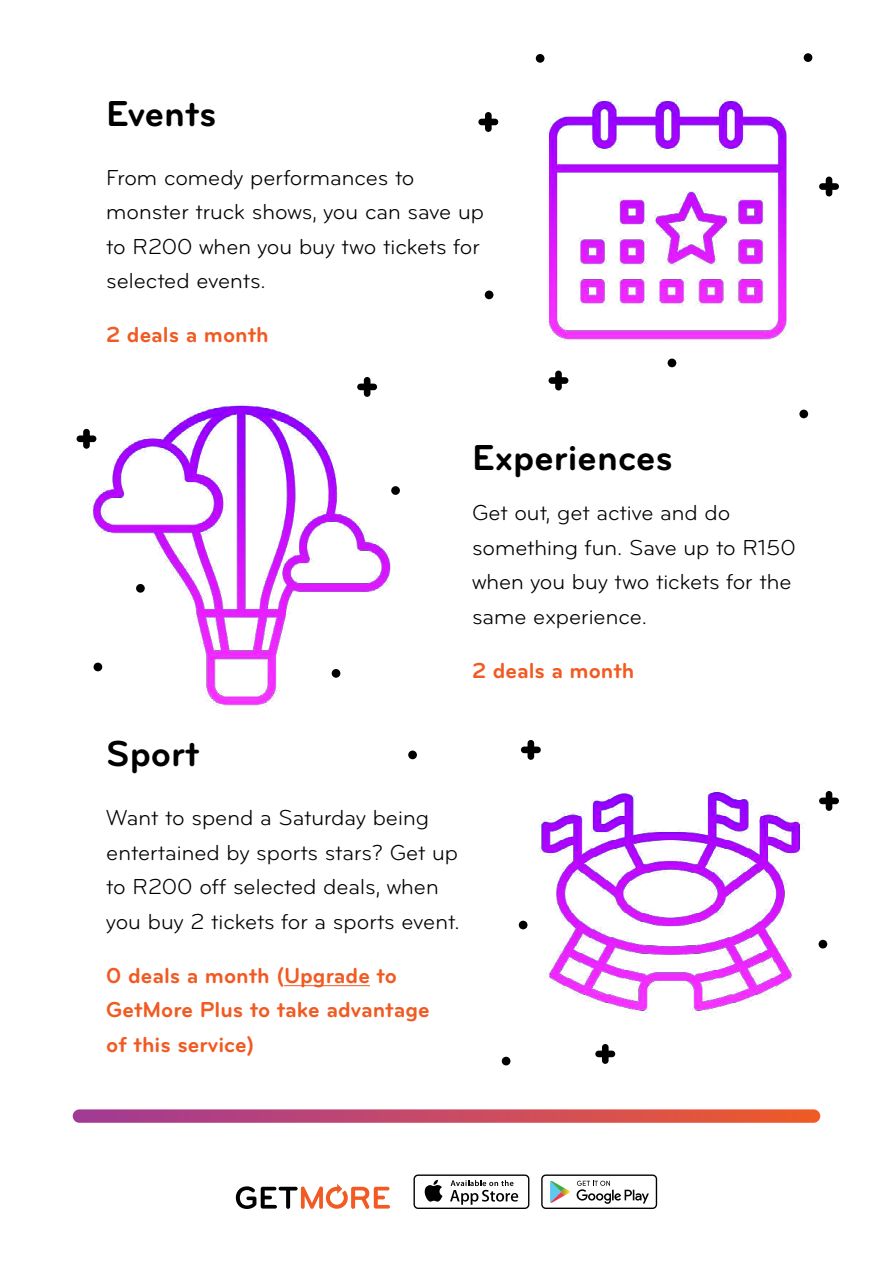
<style>
.page{position:relative;width:893px;height:1263px;background:#fff}
.page>*{position:absolute;margin:0;border:0;box-sizing:border-box;transform-origin:0 0}
.t1{font:700 37.5px "Bryant";color:#000}
.t2{font:22.5px/34.5px "Bryant";color:#000}
.t3{font:700 22.5px/34.5px "Bryant";color:#f15a22}
</style>
<div class="page">
<img style="left:506px;top:749px;width:322px;height:317px">
<img style="left:76px;top:386px;width:315px;height:320px">
<img style="left:547px;top:99px;width:240px;height:283px">
<hr style="left:284px;top:985px;width:86px;height:1px;background:#f15a22">
<svg style="left:73px;top:1109px;width:747px;height:14px;background:#ca5269"></svg>
<svg style="left:478px;top:112px;width:20px;height:20px"></svg>
<svg style="left:819px;top:177px;width:20px;height:19px"></svg>
<svg style="left:521px;top:740px;width:20px;height:20px"></svg>
<svg style="left:77px;top:429px;width:19px;height:20px"></svg>
<div style="left:536px;top:54px;width:8px;height:9px;background:#000;border-radius:50%"></div>
<div style="left:668px;top:359px;width:8px;height:8px;background:#000;border-radius:50%"></div>
<div style="left:799px;top:410px;width:9px;height:8px;background:#000;border-radius:50%"></div>
<div style="left:804px;top:53px;width:8px;height:9px;background:#000;border-radius:50%"></div>
<div style="left:485px;top:291px;width:8px;height:8px;background:#000;border-radius:50%"></div>
<div style="left:519px;top:921px;width:8px;height:8px;background:#000;border-radius:50%"></div>
<div style="left:136px;top:584px;width:9px;height:9px;background:#000;border-radius:50%"></div>
<div style="left:819px;top:940px;width:8px;height:8px;background:#000;border-radius:50%"></div>
<div style="left:94px;top:663px;width:8px;height:8px;background:#000;border-radius:50%"></div>
<div style="left:332px;top:669px;width:8px;height:9px;background:#000;border-radius:50%"></div>
<div style="left:391px;top:486px;width:9px;height:9px;background:#000;border-radius:50%"></div>
<div style="left:408px;top:750px;width:9px;height:9px;background:#000;border-radius:50%"></div>
<div style="left:502px;top:1057px;width:8px;height:8px;background:#000;border-radius:50%"></div>
<svg style="left:357px;top:377px;width:20px;height:20px"></svg>
<svg style="left:549px;top:371px;width:19px;height:19px"></svg>
<svg style="left:819px;top:791px;width:20px;height:20px"></svg>
<svg style="left:595px;top:1044px;width:20px;height:20px"></svg>
<svg style="left:236px;top:1184px;width:154px;height:25px"></svg>
<div style="left:541px;top:1174px;width:116px;height:35px;border:1px solid #000;border-radius:4px"></div>
<svg style="left:577px;top:1181px;width:72px;height:23px"></svg>
<svg style="left:550px;top:1181px;width:20px;height:22px"></svg>
<div style="left:413px;top:1174px;width:116px;height:35px;border:1px solid #000;border-radius:4px"></div>
<svg style="left:424px;top:1180px;width:18px;height:22px"></svg>
<svg style="left:450px;top:1180px;width:68px;height:25px"></svg>
<h1 class="t1" style="left:106px;top:93px;width:112px">Events</h1>
<p class="t2" style="left:106px;top:160px;width:379px">From comedy performances to monster truck shows, you can save up to R200 when you buy two tickets for selected events.</p>
<p class="t3" style="left:106px;top:318px;width:164px">2 deals a month</p>
<h1 class="t1" style="left:472px;top:438px;width:202px">Experiences</h1>
<p class="t2" style="left:472px;top:496px;width:325px">Get out, get active and do something fun. Save up to R150 when you buy two tickets for the same experience.</p>
<p class="t3" style="left:472px;top:654px;width:164px">2 deals a month</p>
<h1 class="t1" style="left:106px;top:734px;width:95px">Sport</h1>
<p class="t2" style="left:106px;top:801px;width:355px">Want to spend a Saturday being entertained by sports stars? Get up to R200 off selected deals, when you buy 2 tickets for a sports event.</p>
<p class="t3" style="left:106px;top:958px;width:325px">0 deals a month (Upgrade to<br>GetMore Plus to take advantage of this service)</p>
</div>
